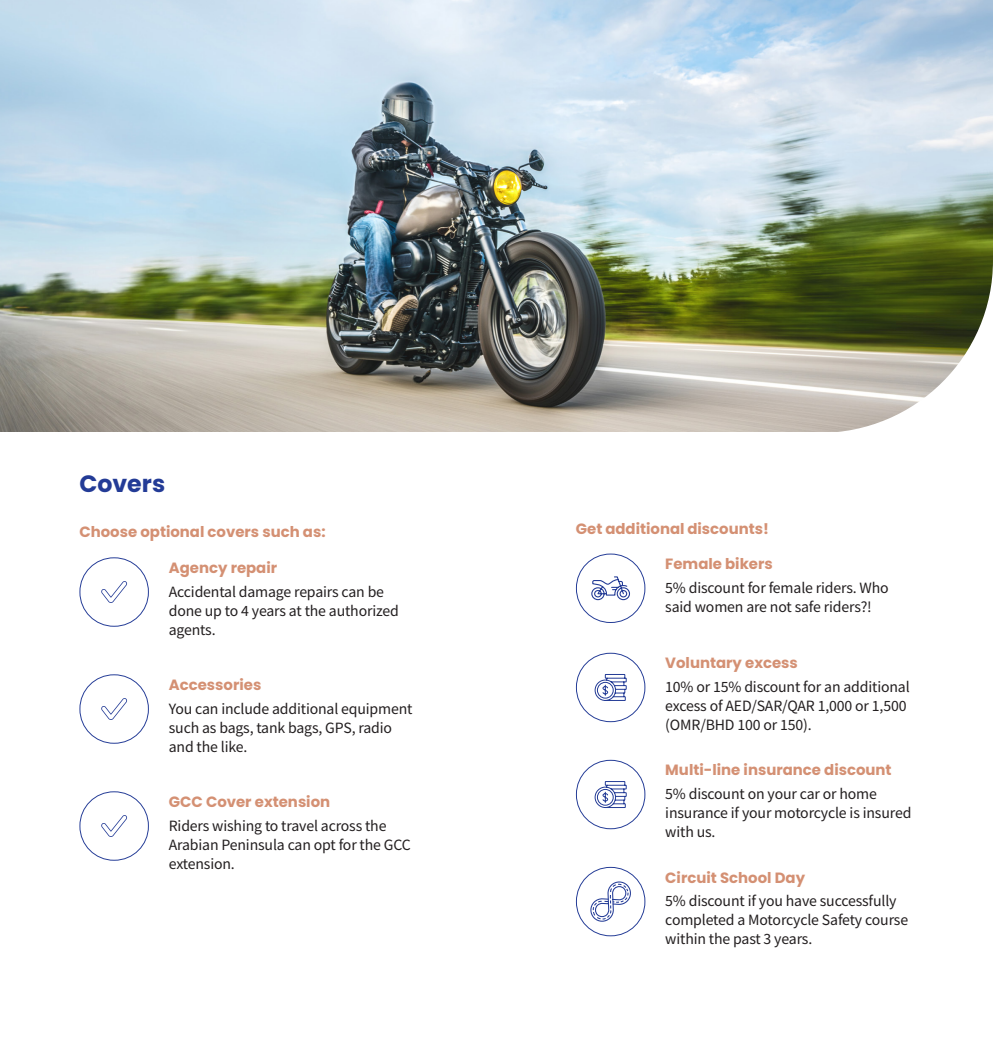
<style>
.page{position:relative;width:993px;height:1042px;background:#fff}
.page>*{position:absolute;margin:0;border:0;box-sizing:border-box;transform-origin:0 0}
.Leaflet-Heading__Blu{font:700 23.62px "Poppins";color:#233b96}
.Inside-Bodytext__Bla{font:15.75px/18.9px "Source Sans Pro";letter-spacing:-.01em;color:#231f20}
.Leaflet-Subhead__Gol{font:700 14.88px "Poppins";color:#d49073}
</style>
<div class="page">
<img style="left:0;top:0;width:992px;height:432px">
<svg style="left:819px;top:260px;width:173px;height:172px"></svg>
<svg style="left:79px;top:557px;width:70px;height:70px"></svg>
<svg style="left:79px;top:674px;width:70px;height:70px"></svg>
<svg style="left:79px;top:791px;width:70px;height:70px"></svg>
<svg style="left:575px;top:553px;width:70px;height:70px"></svg>
<svg style="left:575px;top:653px;width:70px;height:69px"></svg>
<svg style="left:575px;top:760px;width:70px;height:69px"></svg>
<svg style="left:575px;top:866px;width:70px;height:71px"></svg>
<p class="Leaflet-Heading__Blu" style="left:79px;top:470px;width:87px">Covers</p>
<p class="Leaflet-Subhead__Gol" style="left:79px;top:524px;width:247px">Choose optional covers such as:</p>
<p class="Leaflet-Subhead__Gol" style="left:169px;top:559px;width:110px">Agency repair</p>
<p class="Inside-Bodytext__Bla" style="left:169px;top:582px;width:231px">Accidental damage repairs can be done up to 4 years at the authorized agents.</p>
<p class="Leaflet-Subhead__Gol" style="left:169px;top:676px;width:94px">Accessories</p>
<p class="Inside-Bodytext__Bla" style="left:169px;top:699px;width:245px">You can include additional equipment such as bags, tank bags, GPS, radio and the like.</p>
<p class="Leaflet-Subhead__Gol" style="left:169px;top:793px;width:163px">GCC Cover extension</p>
<p class="Inside-Bodytext__Bla" style="left:169px;top:816px;width:243px">Riders wishing to travel across the<br>Arabian Peninsula can opt for the GCC extension.</p>
<p class="Leaflet-Subhead__Gol" style="left:575px;top:520px;width:194px">Get additional discounts!</p>
<p class="Leaflet-Subhead__Gol" style="left:665px;top:555px;width:109px">Female bikers</p>
<p class="Inside-Bodytext__Bla" style="left:665px;top:578px;width:225px">5% discount for female riders. Who said women are not safe riders?!</p>
<p class="Leaflet-Subhead__Gol" style="left:665px;top:654px;width:134px">Voluntary excess</p>
<p class="Inside-Bodytext__Bla" style="left:665px;top:677px;width:246px">10% or 15% discount for an additional excess of AED/SAR/QAR 1,000 or 1,500 (OMR/BHD 100 or 150).</p>
<p class="Leaflet-Subhead__Gol" style="left:665px;top:761px;width:228px">Multi-line insurance discount</p>
<p class="Inside-Bodytext__Bla" style="left:665px;top:784px;width:247px">5% discount on your car or home insurance if your motorcycle is insured with us.</p>
<p class="Leaflet-Subhead__Gol" style="left:665px;top:868px;width:141px">Circuit School Day</p>
<p class="Inside-Bodytext__Bla" style="left:665px;top:891px;width:244px">5% discount if you have successfully completed a Motorcycle Safety course within the past 3 years.</p>
</div>
